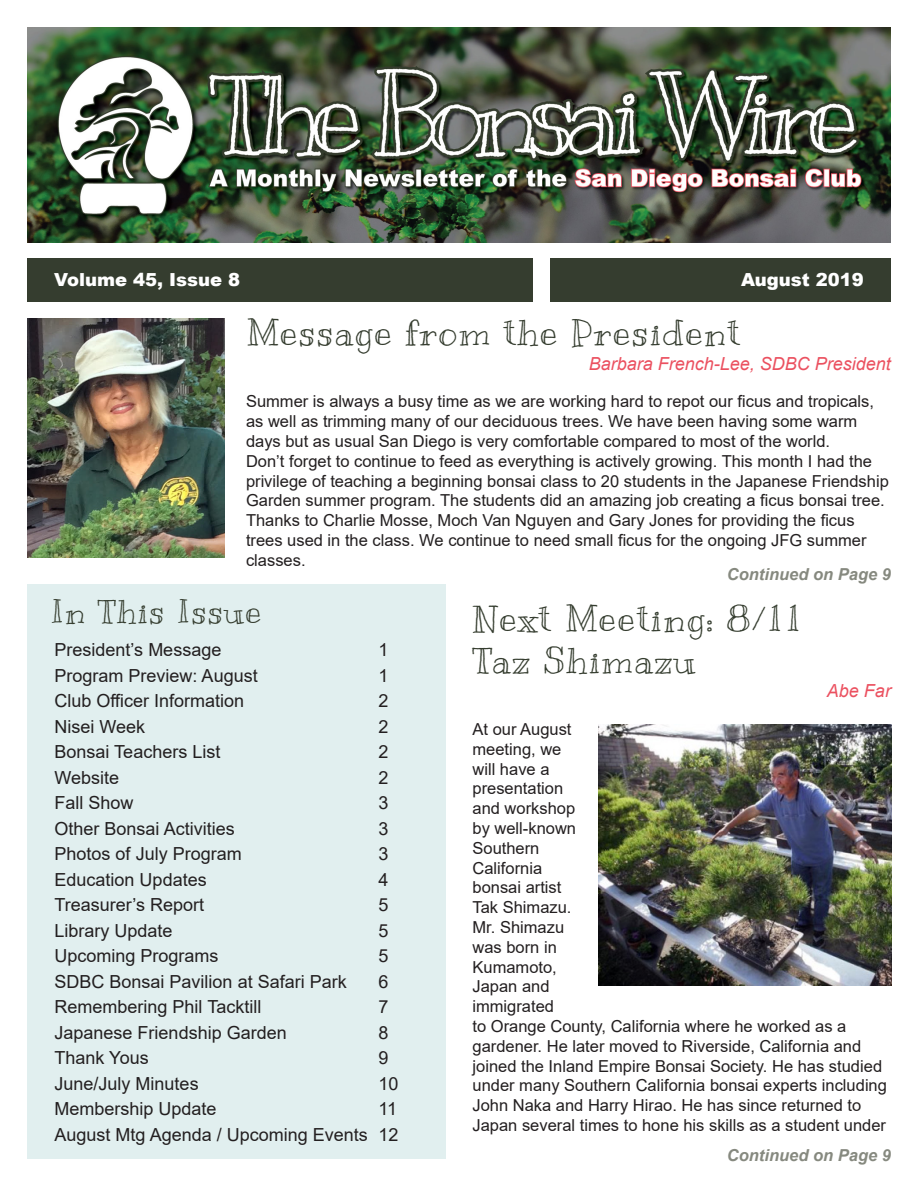
<style>
.page{position:relative;width:918px;height:1188px;background:#fff}
.page>*{position:absolute;margin:0;border:0;box-sizing:border-box;transform-origin:0 0}
.Article_Header{font:36px "Kranky";letter-spacing:.05em;color:#353d2f}
.t1{font:33px "Kranky";letter-spacing:.05em;color:#353d2f}
.Normal_Body_Text{font:18px "Arial";color:#231f20}
.Article_Author{font:italic 18px "Arial";color:#eb5160}
.t2{font:900 18px "Arial";color:#fff}
.Normal_Body_Text-2{font:16.5px/19.8px "Arial";color:#231f20}
.Breaker_Title_Drk_Gr{font:italic 700 16.5px "Arial";color:#86897f}
</style>
<div class="page">
<img style="left:27px;top:27px;width:864px;height:216px">
<div style="left:550px;top:258px;width:341px;height:43px;background:#353d2f"></div>
<div style="left:27px;top:258px;width:505px;height:43px;background:#353d2f"></div>
<img style="left:27px;top:319px;width:198px;height:239px">
<div style="left:27px;top:584px;width:419px;height:574px;background:#e1efef"></div>
<img style="left:598px;top:724px;width:293px;height:261px">
<p class="t2" style="left:54px;top:267px;width:188px">Volume 45, Issue 8</p>
<p class="t2" style="left:741px;top:267px;width:124px">August 2019</p>
<p class="Article_Header" style="left:246px;top:311px;width:495px">Message from the President</p>
<p class="Article_Author" style="left:589px;top:352px;width:304px">Barbara French-Lee, SDBC President</p>
<p class="Normal_Body_Text-2" style="left:246px;top:392px;width:644px">Summer is always a busy time as we are working hard to repot our ficus and tropicals, as well as trimming many of our deciduous trees. We have been having some warm days but as usual San Diego is very comfortable compared to most of the world.<br>Don’t forget to continue to feed as everything is actively growing. This month I had the privilege of teaching a beginning bonsai class to 20 students in the Japanese Friendship Garden summer program. The students did an amazing job creating a ficus bonsai tree.<br>Thanks to Charlie Mosse, Moch Van Nguyen and Gary Jones for providing the ficus trees used in the class. We continue to need small ficus for the ongoing JFG summer classes.</p>
<p class="t1" style="left:51px;top:591px;width:212px">In This Issue</p>
<p class="Normal_Body_Text" style="left:55px;top:638px;width:168px">President’s Message</p>
<p class="Normal_Body_Text" style="left:379px;top:638px;width:12px">1</p>
<p class="Normal_Body_Text" style="left:55px;top:663px;width:205px">Program Preview: August</p>
<p class="Normal_Body_Text" style="left:379px;top:663px;width:12px">1</p>
<p class="Normal_Body_Text" style="left:55px;top:689px;width:191px">Club Officer Information</p>
<p class="Normal_Body_Text" style="left:379px;top:689px;width:12px">2</p>
<p class="Normal_Body_Text" style="left:55px;top:714px;width:92px">Nisei Week</p>
<p class="Normal_Body_Text" style="left:379px;top:714px;width:12px">2</p>
<p class="Normal_Body_Text" style="left:55px;top:740px;width:167px">Bonsai Teachers List</p>
<p class="Normal_Body_Text" style="left:379px;top:740px;width:12px">2</p>
<p class="Normal_Body_Text" style="left:55px;top:765px;width:66px">Website</p>
<p class="Normal_Body_Text" style="left:379px;top:765px;width:12px">2</p>
<p class="Normal_Body_Text" style="left:55px;top:791px;width:81px">Fall Show</p>
<p class="Normal_Body_Text" style="left:379px;top:791px;width:12px">3</p>
<p class="Normal_Body_Text" style="left:55px;top:816px;width:182px">Other Bonsai Activities</p>
<p class="Normal_Body_Text" style="left:379px;top:816px;width:12px">3</p>
<p class="Normal_Body_Text" style="left:55px;top:842px;width:189px">Photos of July Program</p>
<p class="Normal_Body_Text" style="left:379px;top:842px;width:12px">3</p>
<p class="Normal_Body_Text" style="left:55px;top:867px;width:154px">Education Updates</p>
<p class="Normal_Body_Text" style="left:379px;top:867px;width:12px">4</p>
<p class="Normal_Body_Text" style="left:55px;top:893px;width:151px">Treasurer’s Report</p>
<p class="Normal_Body_Text" style="left:379px;top:893px;width:12px">5</p>
<p class="Normal_Body_Text" style="left:55px;top:918px;width:120px">Library Update</p>
<p class="Normal_Body_Text" style="left:379px;top:918px;width:12px">5</p>
<p class="Normal_Body_Text" style="left:55px;top:944px;width:166px">Upcoming Programs</p>
<p class="Normal_Body_Text" style="left:379px;top:944px;width:12px">5</p>
<p class="Normal_Body_Text" style="left:55px;top:969px;width:294px">SDBC Bonsai Pavilion at Safari Park</p>
<p class="Normal_Body_Text" style="left:379px;top:969px;width:12px">6</p>
<p class="Normal_Body_Text" style="left:55px;top:995px;width:208px">Remembering Phil Tacktill</p>
<p class="Normal_Body_Text" style="left:379px;top:995px;width:12px">7</p>
<p class="Normal_Body_Text" style="left:55px;top:1020px;width:234px">Japanese Friendship Garden</p>
<p class="Normal_Body_Text" style="left:379px;top:1020px;width:12px">8</p>
<p class="Normal_Body_Text" style="left:55px;top:1046px;width:96px">Thank Yous</p>
<p class="Normal_Body_Text" style="left:379px;top:1046px;width:12px">9</p>
<p class="Normal_Body_Text" style="left:55px;top:1071px;width:146px">June/July Minutes</p>
<p class="Normal_Body_Text" style="left:379px;top:1071px;width:22px">10</p>
<p class="Normal_Body_Text" style="left:55px;top:1097px;width:164px">Membership Update</p>
<p class="Normal_Body_Text" style="left:379px;top:1097px;width:20px">11</p>
<p class="Normal_Body_Text" style="left:55px;top:1122px;width:346px">August Mtg Agenda / Upcoming Events 12</p>
<p class="Breaker_Title_Drk_Gr" style="left:727px;top:563px;width:166px">Continued on Page 9</p>
<p class="Article_Header" style="left:472px;top:596px;width:331px">Next Meeting: 8/11</p>
<p class="Article_Header" style="left:472px;top:638px;width:224px">Taz Shimazu</p>
<p class="Article_Author" style="left:827px;top:679px;width:66px">Abe Far</p>
<p class="Normal_Body_Text-2" style="left:472px;top:719px;width:105px">At our August meeting, we will have a presentation and workshop by well-known<br>Southern<br>California bonsai artist<br>Tak Shimazu.</p>
<p class="Normal_Body_Text-2" style="left:472px;top:917px;width:416px">Mr. Shimazu<br>was born in<br>Kumamoto,<br>Japan and<br>immigrated<br>to Orange County, California where he worked as a gardener. He later moved to Riverside, California and joined the Inland Empire Bonsai Society. He has studied under many Southern California bonsai experts including John Naka and Harry Hirao. He has since returned to Japan several times to hone his skills as a student under</p>
<p class="Breaker_Title_Drk_Gr" style="left:727px;top:1144px;width:166px">Continued on Page 9</p>
</div>
